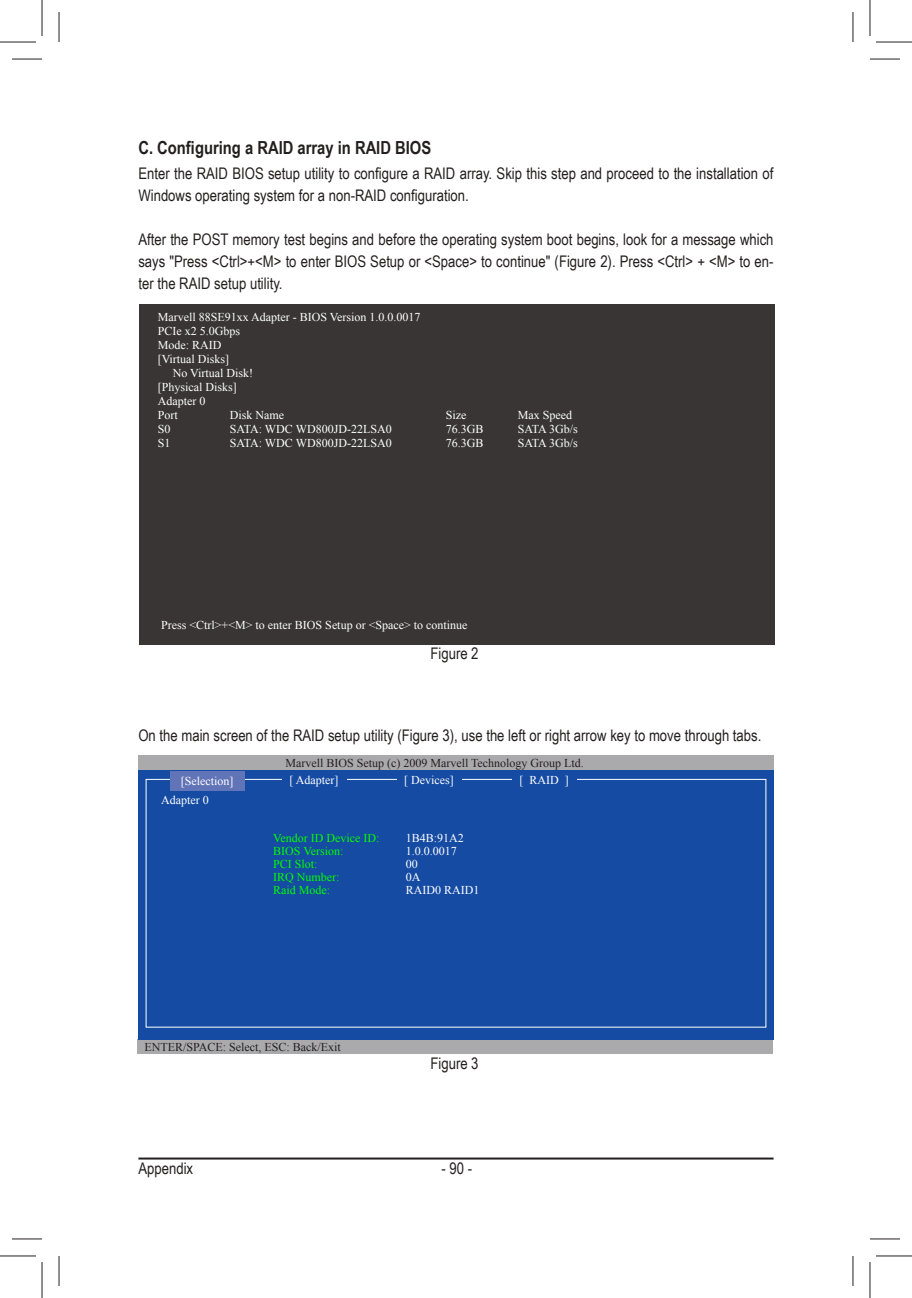
<style>
.page{position:relative;width:912px;height:1298px;background:#fff}
.page>*{position:absolute;margin:0;border:0;box-sizing:border-box;transform-origin:0 0}
.t1{font:700 18px "Arial Narrow";color:#241f1f}
.t2{font:16px/22px "Arial Narrow";color:#241f1f}
.t3{font:12px "Times New Roman";color:#fff}
.t4{font:12px "Times New Roman";color:#241f1f}
.t5{font:12px "Times New Roman";color:#0f0}
</style>
<div class="page">
<hr style="left:138px;top:1157px;width:635px;height:2px;background:#241f1f">
<div style="left:140px;top:304px;width:634px;height:340px;background:#393535"></div>
<div style="left:138px;top:1039px;width:635px;height:14px;background:#aaaaac"></div>
<div style="left:138px;top:769px;width:635px;height:270px;background:#154ba3"></div>
<div style="left:170px;top:771px;width:74px;height:19px;background:#6174b8"></div>
<div style="left:138px;top:755px;width:635px;height:15px;background:#aaaaac"></div>
<hr style="left:12px;top:59px;width:30px;height:1px;background:#241f1f">
<hr style="left:870px;top:59px;width:30px;height:1px;background:#241f1f">
<hr style="left:12px;top:1238px;width:30px;height:1px;background:#241f1f">
<hr style="left:870px;top:1238px;width:30px;height:1px;background:#241f1f">
<hr style="left:59px;top:12px;width:1px;height:30px;background:#241f1f">
<hr style="left:59px;top:1255px;width:1px;height:30px;background:#241f1f">
<hr style="left:852px;top:12px;width:1px;height:30px;background:#241f1f">
<hr style="left:852px;top:1255px;width:1px;height:30px;background:#241f1f">
<hr style="left:0;top:42px;width:36px;height:1px;background:#241f1f">
<hr style="left:876px;top:42px;width:36px;height:1px;background:#241f1f">
<hr style="left:0;top:1255px;width:36px;height:1px;background:#241f1f">
<hr style="left:876px;top:1255px;width:36px;height:1px;background:#241f1f">
<hr style="left:42px;top:0;width:1px;height:36px;background:#241f1f">
<hr style="left:42px;top:1261px;width:1px;height:36px;background:#241f1f">
<hr style="left:869px;top:0;width:1px;height:36px;background:#241f1f">
<hr style="left:869px;top:1261px;width:1px;height:36px;background:#241f1f">
<p class="t1" style="left:138px;top:134px;width:294px">C. Configuring a RAID array in RAID BIOS</p>
<p class="t2" style="left:138px;top:162px;width:636px">Enter the RAID BIOS setup utility to configure a RAID array. Skip this step and proceed to the installation of<br>Windows operating system for a non-RAID configuration.</p>
<p class="t2" style="left:138px;top:228px;width:636px;text-align:justify">After the POST memory test begins and before the operating system boot begins, look for a message which says "Press &lt;Ctrl&gt;+&lt;M&gt; to enter BIOS Setup or &lt;Space&gt; to continue" (Figure 2). Press &lt;Ctrl&gt; + &lt;M&gt; to en&shy;ter the RAID setup utility.</p>
<p class="t3" style="left:158px;top:309px;width:264px">Marvell 88SE91xx Adapter - BIOS Version 1.0.0.0017</p>
<p class="t3" style="left:158px;top:323px;width:84px">PCIe x2 5.0Gbps</p>
<p class="t3" style="left:158px;top:337px;width:65px">Mode: RAID</p>
<p class="t3" style="left:158px;top:351px;width:73px">[Virtual Disks]</p>
<p class="t3" style="left:173px;top:365px;width:82px">No Virtual Disk!</p>
<p class="t3" style="left:158px;top:379px;width:80px">[Physical Disks]</p>
<p class="t3" style="left:158px;top:393px;width:49px">Adapter 0</p>
<p class="t3" style="left:158px;top:407px;width:22px">Port</p>
<p class="t3" style="left:230px;top:407px;width:56px">Disk Name</p>
<p class="t3" style="left:446px;top:407px;width:22px">Size</p>
<p class="t3" style="left:518px;top:407px;width:56px">Max Speed</p>
<p class="t3" style="left:158px;top:421px;width:14px">S0</p>
<p class="t3" style="left:230px;top:421px;width:163px">SATA: WDC WD800JD-22LSA0</p>
<p class="t3" style="left:446px;top:421px;width:39px">76.3GB</p>
<p class="t3" style="left:518px;top:421px;width:62px">SATA 3Gb/s</p>
<p class="t3" style="left:158px;top:435px;width:14px">S1</p>
<p class="t3" style="left:230px;top:435px;width:163px">SATA: WDC WD800JD-22LSA0</p>
<p class="t3" style="left:446px;top:435px;width:39px">76.3GB</p>
<p class="t3" style="left:518px;top:435px;width:62px">SATA 3Gb/s</p>
<p class="t3" style="left:161px;top:617px;width:308px">Press &lt;Ctrl&gt;+&lt;M&gt; to enter BIOS Setup or &lt;Space&gt; to continue</p>
<p class="t2" style="left:430px;top:642px;width:50px">Figure 2</p>
<p class="t2" style="left:138px;top:724px;width:624px">On the main screen of the RAID setup utility (Figure 3), use the left or right arrow key to move through tabs.</p>
<p class="t3" style="left:181px;top:772px;width:54px">[Selection]</p>
<p class="t3" style="left:161px;top:792px;width:49px">Adapter 0</p>
<p class="t4" style="left:285px;top:754px;width:300px">Marvell BIOS Setup (c) 2009 Marvell Technology Group Ltd.</p>
<p class="t3" style="left:289px;top:771px;width:50px">[ Adapter]</p>
<p class="t3" style="left:404px;top:771px;width:51px">[ Devices]</p>
<p class="t3" style="left:519px;top:771px;width:51px">[ RAID ]</p>
<p class="t5" style="left:273px;top:829px;width:108px">Vendor ID Device ID:</p>
<p class="t3" style="left:406px;top:829px;width:60px">1B4B:91A2</p>
<p class="t5" style="left:273px;top:842px;width:72px">BIOS Version:</p>
<p class="t3" style="left:406px;top:842px;width:52px">1.0.0.0017</p>
<p class="t5" style="left:273px;top:855px;width:46px">PCI Slot:</p>
<p class="t3" style="left:406px;top:855px;width:13px">00</p>
<p class="t5" style="left:273px;top:868px;width:68px">IRQ Number:</p>
<p class="t3" style="left:406px;top:868px;width:16px">0A</p>
<p class="t5" style="left:273px;top:881px;width:58px">Raid Mode:</p>
<p class="t3" style="left:406px;top:881px;width:75px">RAID0 RAID1</p>
<p class="t4" style="left:144px;top:1038px;width:198px">ENTER/SPACE: Select, ESC: Back/Exit</p>
<p class="t2" style="left:430px;top:1051px;width:50px">Figure 3</p>
<p class="t2" style="left:138px;top:1156px;width:56px">Appendix</p>
<p class="t2" style="left:441px;top:1156px;width:32px">- 90 -</p>
</div>
